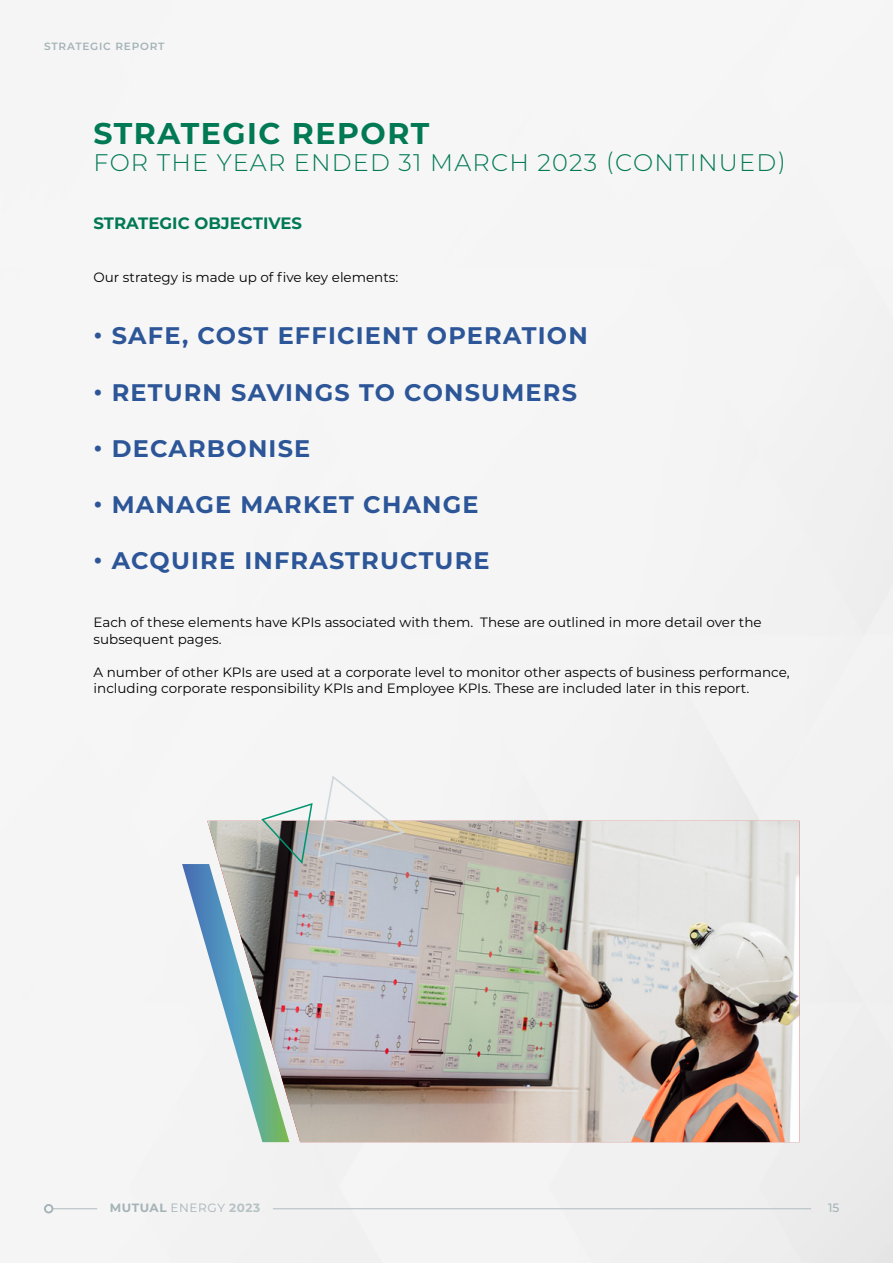
<style>
.page{position:relative;width:893px;height:1263px;background:#fff}
.page>*{position:absolute;margin:0;border:0;box-sizing:border-box;transform-origin:0 0}
.t1{font:700 30px "Montserrat";letter-spacing:.05em;color:#007954}
.t2{font:700 24px "Montserrat";letter-spacing:.05em;color:#2c5698}
.t3{font:300 24px "Montserrat";letter-spacing:.05em;color:#007954}
.t4{font:700 16.5px "Montserrat";color:#007954}
.t5{font:13.5px/16.5px "Montserrat";color:#000}
.t6{font:700 12px "Montserrat";letter-spacing:.045em;color:#a4b3b7}
.t7{font:500 12px "Montserrat";color:#a4b3b7}
.t8{font:600 10.5px "Montserrat";letter-spacing:.075em;color:#a4b3b7}
.s1{font-weight:400}
.s2{color:#b7c2c5}
</style>
<div class="page">
<hr style="left:273px;top:1208px;width:538px;height:1px;background:#b7c2c5">
<hr style="left:52px;top:1208px;width:45px;height:1px;background:#b7c2c5">
<div style="left:44px;top:1204px;width:9px;height:9px;border:2px solid #a4b3b7;border-radius:50%"></div>
<img style="left:407px;top:821px;width:392px;height:321px">
<svg style="left:182px;top:774px;width:225px;height:368px"></svg>
<p class="t8" style="left:44px;top:39px;width:122px">STRATEGIC REPORT</p>
<h1 class="t1" style="left:94px;top:112px;width:337px">STRATEGIC REPORT</h1>
<h2 class="t3" style="left:94px;top:146px;width:694px">FOR THE YEAR ENDED 31 MARCH 2023 (CONTINUED)</h2>
<p class="t4" style="left:94px;top:212px;width:210px">STRATEGIC OBJECTIVES</p>
<p class="t5" style="left:94px;top:268px;width:306px">Our strategy is made up of five key elements:</p>
<h2 class="t2" style="left:94px;top:319px;width:496px">• SAFE, COST EFFICIENT OPERATION</h2>
<h2 class="t2" style="left:94px;top:375px;width:485px">• RETURN SAVINGS TO CONSUMERS</h2>
<h2 class="t2" style="left:94px;top:431px;width:218px">• DECARBONISE</h2>
<h2 class="t2" style="left:94px;top:487px;width:387px">• MANAGE MARKET CHANGE</h2>
<h2 class="t2" style="left:94px;top:543px;width:398px">• ACQUIRE INFRASTRUCTURE</h2>
<p class="t5" style="left:94px;top:613px;width:670px">Each of these elements have KPIs associated with them. These are outlined in more detail over the subsequent pages.</p>
<p class="t5" style="left:94px;top:663px;width:698px">A number of other KPIs are used at a corporate level to monitor other aspects of business performance, including corporate responsibility KPIs and Employee KPIs. These are included later in this report.</p>
<p class="t6" style="left:110px;top:1199px;width:152px">MUTUAL <span class="s1">ENERGY</span> <span class="s2">2023</span></p>
<p class="t7" style="left:828px;top:1200px;width:13px">15</p>
</div>
